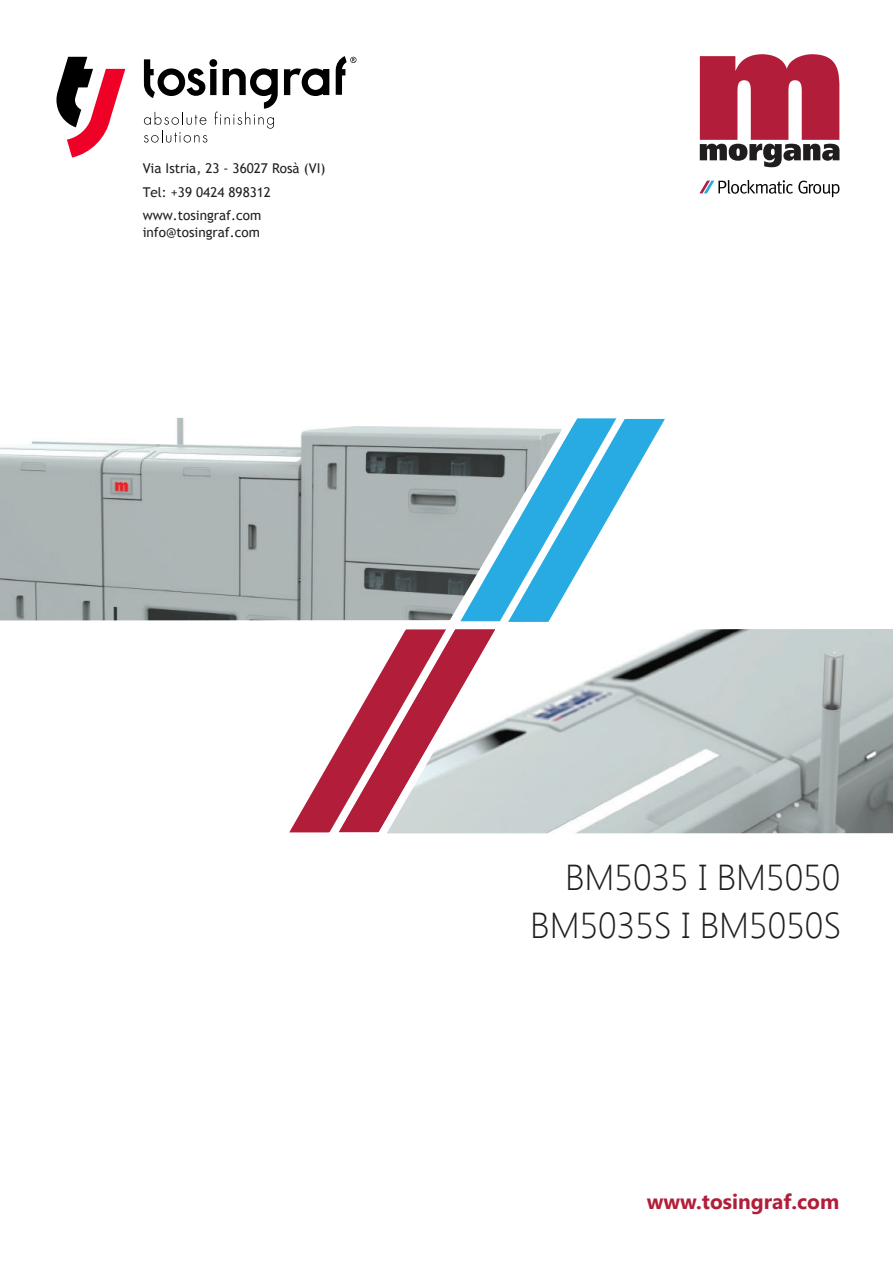
<style>
.page{position:relative;width:893px;height:1263px;background:#fff}
.page>*{position:absolute;margin:0;border:0;box-sizing:border-box;transform-origin:0 0}
.t1{font:300 36px/48px "Segoe UI";color:#201d1e;text-align:right}
.t2{font:700 21px "Segoe UI";color:#b21e3a}
.t3{font:13.5px/23.7px "Trebuchet MS";color:#231f20}
</style>
<div class="page">
<svg style="left:700px;top:54px;width:139px;height:113px"></svg>
<svg style="left:289px;top:418px;width:376px;height:415px"></svg>
<svg style="left:367px;top:618px;width:526px;height:216px"></svg>
<svg style="left:0;top:418px;width:588px;height:214px"></svg>
<svg style="left:56px;top:57px;width:69px;height:101px"></svg>
<svg style="left:144px;top:56px;width:212px;height:87px"></svg>
<svg style="left:699px;top:180px;width:140px;height:17px"></svg>
<p class="t3" style="left:143px;top:157px;width:184px">Via Istria, 23 - 36027 Rosà (VI)<br>Tel: +39 0424 898312 www.tosingraf.com</p>
<p class="t3" style="left:143px;top:220px;width:119px">info@tosingraf.com</p>
<h1 class="t1" style="left:530px;top:852px;width:313px">BM5035 I BM5050<br>BM5035S I BM5050S</h1>
<h2 class="t2" style="left:647px;top:1187px;width:194px">www.tosingraf.com</h2>
</div>
